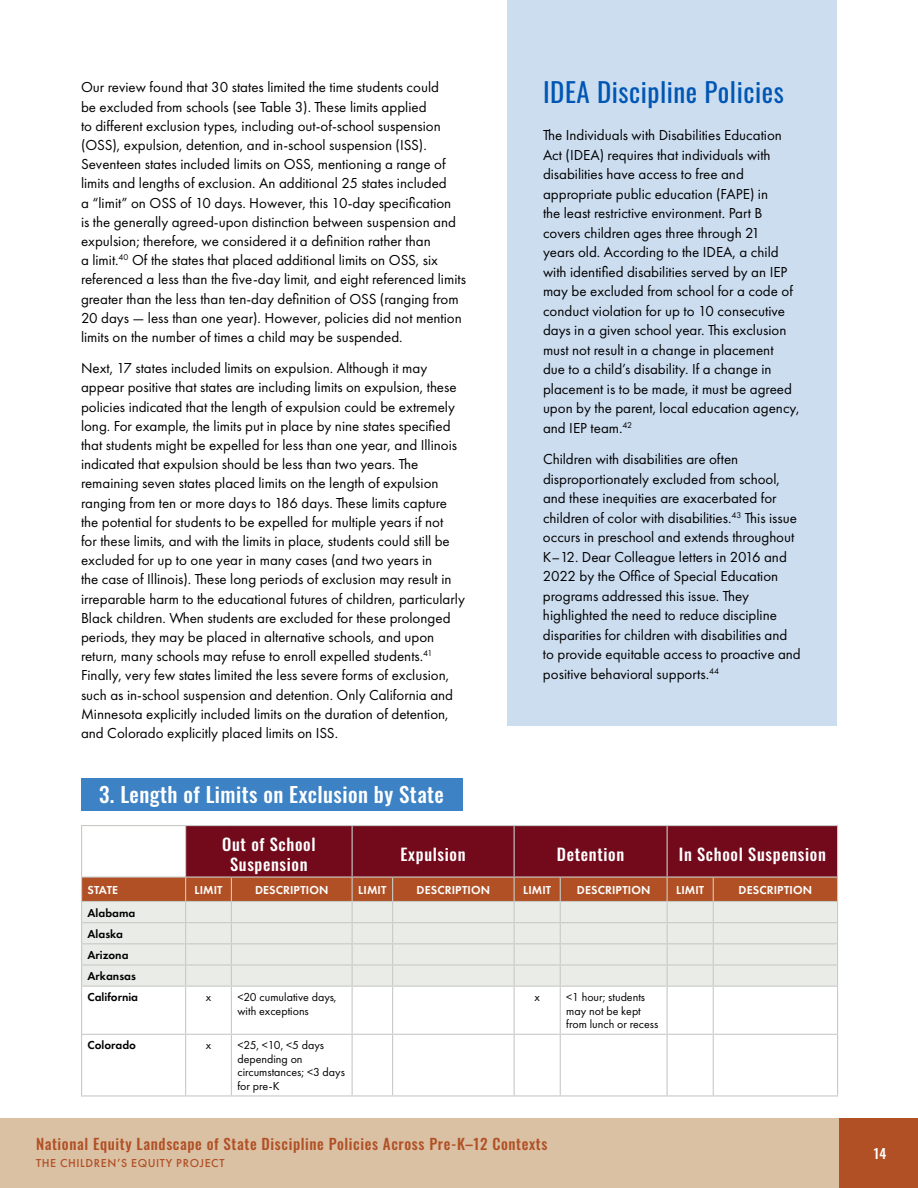
<style>
.page{position:relative;width:918px;height:1188px;background:#fff}
.page>*{position:absolute;margin:0;border:0;box-sizing:border-box;transform-origin:0 0}
.t1{font:27px "Oswald";letter-spacing:.02em;color:#0057b3}
.t2{font:500 21px "Oswald";letter-spacing:.02em;color:#fff}
.t3{font:500 16.5px/19.8px "Oswald";letter-spacing:.04em;color:#fff;text-align:center}
.t4{font:15px/19.2px "Futura PT";color:#000}
.t5{font:500 15px "Oswald";letter-spacing:.04em;color:#b15025}
.t6{font:500 13.5px "Oswald";color:#fff}
.t7{font:12px/13.5px "Futura PT";color:#000}
.t8{font:600 12px "Futura PT";letter-spacing:.01em;color:#fff}
.t9{font:600 12px/21.1px "Futura PT";color:#000}
.t10{font:500 12px "Futura PT";letter-spacing:.05em;color:#b15025}
</style>
<div class="page">
<div style="left:0;top:1118px;width:839px;height:70px;background:#dac1a4"></div>
<div style="left:839px;top:1118px;width:79px;height:70px;background:#b15025"></div>
<div style="left:507px;top:0;width:330px;height:725px;background:#ccddf0"></div>
<div style="left:81px;top:778px;width:382px;height:32px;background:#3c82c4"></div>
<hr style="left:81px;top:825px;width:105px;height:1px;background:#c8cac6">
<hr style="left:186px;top:825px;width:45px;height:1px;background:#c8cac6">
<hr style="left:231px;top:825px;width:121px;height:1px;background:#c8cac6">
<hr style="left:352px;top:825px;width:41px;height:1px;background:#c8cac6">
<hr style="left:393px;top:825px;width:121px;height:1px;background:#c8cac6">
<hr style="left:514px;top:825px;width:46px;height:1px;background:#c8cac6">
<hr style="left:560px;top:825px;width:107px;height:1px;background:#c8cac6">
<hr style="left:667px;top:825px;width:46px;height:1px;background:#c8cac6">
<hr style="left:713px;top:825px;width:125px;height:1px;background:#c8cac6">
<svg style="left:81px;top:826px;width:757px;height:160px;background:#c09793"></svg>
<hr style="left:81px;top:986px;width:105px;height:1px;background:#c8cac6">
<hr style="left:81px;top:987px;width:1px;height:47px;background:#c8cac6">
<hr style="left:186px;top:986px;width:45px;height:1px;background:#c8cac6">
<hr style="left:185px;top:987px;width:1px;height:47px;background:#c8cac6">
<hr style="left:231px;top:986px;width:121px;height:1px;background:#c8cac6">
<hr style="left:231px;top:987px;width:1px;height:47px;background:#c8cac6">
<hr style="left:352px;top:986px;width:41px;height:1px;background:#c8cac6">
<hr style="left:352px;top:987px;width:1px;height:47px;background:#c8cac6">
<hr style="left:393px;top:986px;width:121px;height:1px;background:#c8cac6">
<hr style="left:392px;top:987px;width:1px;height:47px;background:#c8cac6">
<hr style="left:514px;top:986px;width:46px;height:1px;background:#c8cac6">
<hr style="left:514px;top:987px;width:1px;height:47px;background:#c8cac6">
<hr style="left:560px;top:986px;width:107px;height:1px;background:#c8cac6">
<hr style="left:560px;top:987px;width:1px;height:47px;background:#c8cac6">
<hr style="left:667px;top:986px;width:46px;height:1px;background:#c8cac6">
<hr style="left:667px;top:987px;width:1px;height:47px;background:#c8cac6">
<hr style="left:713px;top:986px;width:125px;height:1px;background:#c8cac6">
<hr style="left:713px;top:987px;width:1px;height:47px;background:#c8cac6">
<hr style="left:837px;top:987px;width:1px;height:47px;background:#c8cac6">
<hr style="left:81px;top:1034px;width:105px;height:1px;background:#c8cac6">
<hr style="left:81px;top:1035px;width:1px;height:60px;background:#c8cac6">
<hr style="left:186px;top:1034px;width:45px;height:1px;background:#c8cac6">
<hr style="left:185px;top:1035px;width:1px;height:60px;background:#c8cac6">
<hr style="left:231px;top:1034px;width:121px;height:1px;background:#c8cac6">
<hr style="left:231px;top:1035px;width:1px;height:60px;background:#c8cac6">
<hr style="left:352px;top:1034px;width:41px;height:1px;background:#c8cac6">
<hr style="left:352px;top:1035px;width:1px;height:60px;background:#c8cac6">
<hr style="left:393px;top:1034px;width:121px;height:1px;background:#c8cac6">
<hr style="left:392px;top:1035px;width:1px;height:60px;background:#c8cac6">
<hr style="left:514px;top:1034px;width:46px;height:1px;background:#c8cac6">
<hr style="left:514px;top:1035px;width:1px;height:60px;background:#c8cac6">
<hr style="left:560px;top:1034px;width:107px;height:1px;background:#c8cac6">
<hr style="left:560px;top:1035px;width:1px;height:60px;background:#c8cac6">
<hr style="left:667px;top:1034px;width:46px;height:1px;background:#c8cac6">
<hr style="left:667px;top:1035px;width:1px;height:60px;background:#c8cac6">
<hr style="left:713px;top:1034px;width:125px;height:1px;background:#c8cac6">
<hr style="left:713px;top:1035px;width:1px;height:60px;background:#c8cac6">
<hr style="left:837px;top:1035px;width:1px;height:60px;background:#c8cac6">
<hr style="left:81px;top:1095px;width:105px;height:2px;background:#c8cac6">
<hr style="left:186px;top:1095px;width:45px;height:2px;background:#c8cac6">
<hr style="left:231px;top:1095px;width:121px;height:2px;background:#c8cac6">
<hr style="left:352px;top:1095px;width:41px;height:2px;background:#c8cac6">
<hr style="left:393px;top:1095px;width:121px;height:2px;background:#c8cac6">
<hr style="left:514px;top:1095px;width:46px;height:2px;background:#c8cac6">
<hr style="left:560px;top:1095px;width:107px;height:2px;background:#c8cac6">
<hr style="left:667px;top:1095px;width:46px;height:2px;background:#c8cac6">
<hr style="left:713px;top:1095px;width:125px;height:2px;background:#c8cac6">
<p class="t4" style="left:81px;top:78px;width:386px">Our review found that 30 states limited the time students could<br>be excluded from schools (see Table 3). These limits applied<br>to different exclusion types, including out-of-school suspension (OSS), expulsion, detention, and in-school suspension (ISS).<br>Seventeen states included limits on OSS, mentioning a range of limits and lengths of exclusion. An additional 25 states included<br>a “limit” on OSS of 10 days. However, this 10-day specification<br>is the generally agreed-upon distinction between suspension and expulsion; therefore, we considered it a definition rather than<br>a limit.<sup>40</sup> Of the states that placed additional limits on OSS, six referenced a less than the five-day limit, and eight referenced limits greater than the less than ten-day definition of OSS (ranging from 20 days — less than one year). However, policies did not mention limits on the number of times a child may be suspended.</p>
<p class="t4" style="left:81px;top:359px;width:385px">Next, 17 states included limits on expulsion. Although it may appear positive that states are including limits on expulsion, these policies indicated that the length of expulsion could be extremely long. For example, the limits put in place by nine states specified that students might be expelled for less than one year, and Illinois indicated that expulsion should be less than two years. The remaining seven states placed limits on the length of expulsion ranging from ten or more days to 186 days. These limits capture the potential for students to be expelled for multiple years if not<br>for these limits, and with the limits in place, students could still be excluded for up to one year in many cases (and two years in<br>the case of Illinois). These long periods of exclusion may result in irreparable harm to the educational futures of children, particularly Black children. When students are excluded for these prolonged periods, they may be placed in alternative schools, and upon return, many schools may refuse to enroll expelled students.<sup>41<br></sup>Finally, very few states limited the less severe forms of exclusion, such as in-school suspension and detention. Only California and Minnesota explicitly included limits on the duration of detention, and Colorado explicitly placed limits on ISS.</p>
<h1 class="t1" style="left:543px;top:68px;width:242px">IDEA Discipline Policies</h1>
<p class="t4" style="left:543px;top:125px;width:258px">The Individuals with Disabilities Education Act (IDEA) requires that individuals with disabilities have access to free and appropriate public education (FAPE) in<br>the least restrictive environment. Part B covers children ages three through 21<br>years old. According to the IDEA, a child with identified disabilities served by an IEP may be excluded from school for a code of conduct violation for up to 10 consecutive days in a given school year. This exclusion must not result in a change in placement<br>due to a child’s disability. If a change in placement is to be made, it must be agreed upon by the parent, local education agency, and IEP team.<sup>42</sup></p>
<p class="t4" style="left:543px;top:449px;width:259px">Children with disabilities are often disproportionately excluded from school, and these inequities are exacerbated for children of color with disabilities.<sup>43</sup> This issue occurs in preschool and extends throughout K–12. Dear Colleague letters in 2016 and 2022 by the Office of Special Education programs addressed this issue. They highlighted the need to reduce discipline disparities for children with disabilities and to provide equitable access to proactive and positive behavioral supports.<sup>44</sup></p>
<h2 class="t2" style="left:99px;top:784px;width:346px">3. Length of Limits on Exclusion by State</h2>
<p class="t3" style="left:222px;top:836px;width:95px">Out of School<br>Suspension</p>
<p class="t3" style="left:401px;top:846px;width:67px">Expulsion</p>
<p class="t3" style="left:557px;top:846px;width:69px">Detention</p>
<p class="t3" style="left:679px;top:846px;width:149px">In School Suspension</p>
<p class="t8" style="left:88px;top:882px;width:32px">STATE</p>
<p class="t8" style="left:194px;top:882px;width:30px">LIMIT</p>
<p class="t8" style="left:255px;top:882px;width:75px">DESCRIPTION</p>
<p class="t8" style="left:358px;top:882px;width:30px">LIMIT</p>
<p class="t8" style="left:417px;top:882px;width:75px">DESCRIPTION</p>
<p class="t8" style="left:523px;top:882px;width:30px">LIMIT</p>
<p class="t8" style="left:577px;top:882px;width:75px">DESCRIPTION</p>
<p class="t8" style="left:676px;top:882px;width:30px">LIMIT</p>
<p class="t8" style="left:739px;top:882px;width:75px">DESCRIPTION</p>
<p class="t9" style="left:88px;top:902px;width:52px">Alabama<br>Alaska<br>Arizona<br>Arkansas<br>California</p>
<p class="t7" style="left:206px;top:990px;width:7px">x</p>
<p class="t7" style="left:237px;top:990px;width:101px">&lt;20 cumulative days, with exceptions</p>
<p class="t7" style="left:534px;top:990px;width:7px">x</p>
<p class="t7" style="left:566px;top:990px;width:94px">&lt;1 hour; students may not be kept from lunch or recess</p>
<p class="t9" style="left:88px;top:1035px;width:50px">Colorado</p>
<p class="t7" style="left:206px;top:1039px;width:7px">x</p>
<p class="t7" style="left:237px;top:1039px;width:109px">&lt;25, &lt;10, &lt;5 days depending on circumstances; &lt;3 days for pre-K</p>
<p class="t5" style="left:36px;top:1136px;width:513px">National Equity Landscape of State Discipline Policies Across Pre-K–12 Contexts</p>
<p class="t10" style="left:36px;top:1156px;width:190px">THE CHILDREN’S EQUITY PROJECT</p>
<p class="t6" style="left:874px;top:1146px;width:14px">14</p>
</div>
